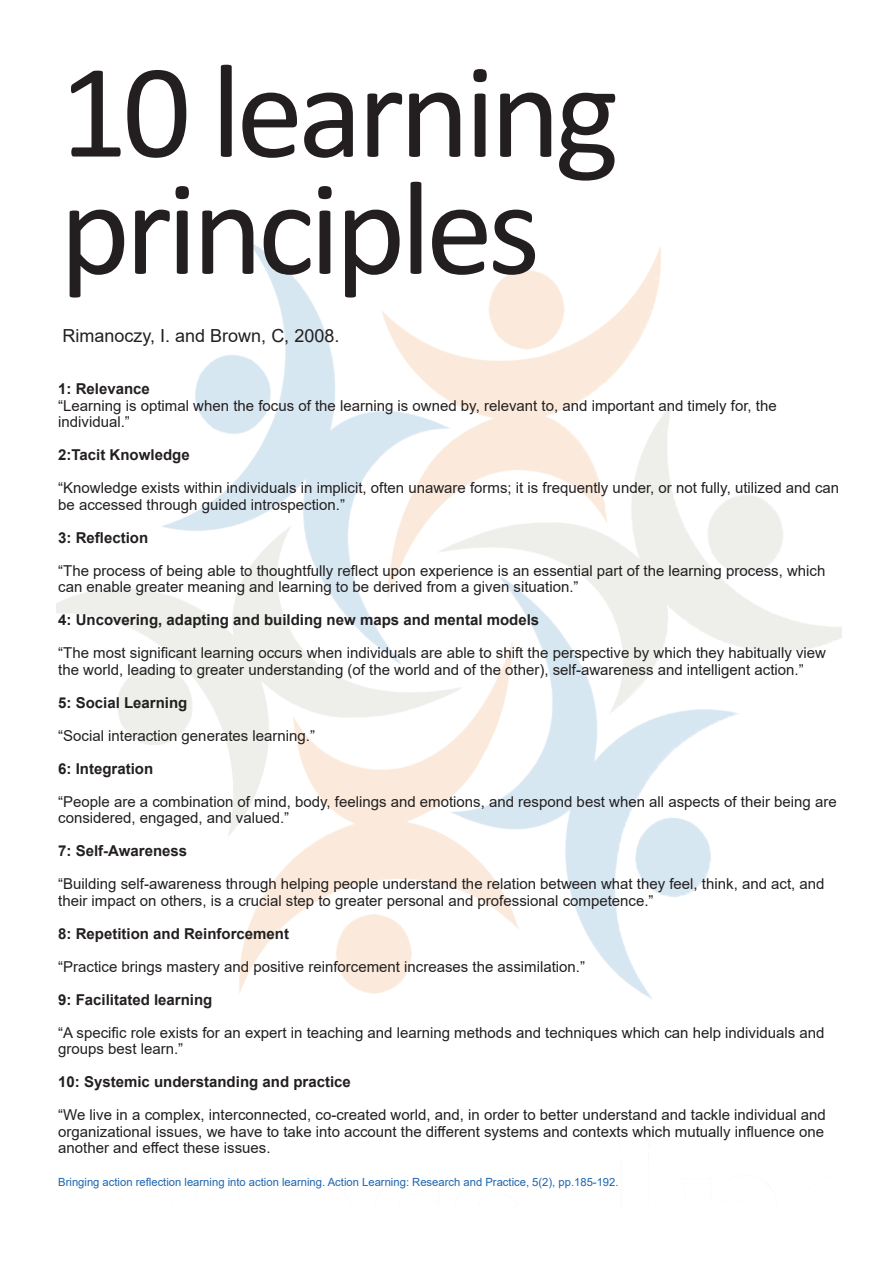
<style>
.page{position:relative;width:893px;height:1263px;background:#fff}
.page>*{position:absolute;margin:0;border:0;box-sizing:border-box;transform-origin:0 0}
.t1{font:135px "Calibri";letter-spacing:-.04em;color:#231f20}
.t2{font:18px "Arial";color:#231f20}
.t3{font:15px/16.5px "Arial";color:#231f20}
.t4{font:700 15px "Arial";color:#231f20}
.t5{font:11.25px "Arial";color:#1c65af}
</style>
<div class="page">
<img style="left:56px;top:241px;width:785px;height:941px">
<p class="t1" style="left:60px;top:18px;width:561px">10 learning</p>
<p class="t1" style="left:60px;top:135px;width:482px">principles</p>
<p class="t2" style="left:63px;top:323px;width:278px">Rimanoczy, I. and Brown, C, 2008.</p>
<p class="t4" style="left:58px;top:378px;width:93px">1: Relevance</p>
<p class="t3" style="left:58px;top:397px;width:720px">“Learning is optimal when the focus of the learning is owned by, relevant to, and important and timely for, the individual.”</p>
<p class="t4" style="left:58px;top:444px;width:133px">2:Tacit Knowledge</p>
<p class="t3" style="left:58px;top:479px;width:782px">“Knowledge exists within individuals in implicit, often unaware forms; it is frequently under, or not fully, utilized and can be accessed through guided introspection.”</p>
<p class="t4" style="left:58px;top:527px;width:92px">3: Reflection</p>
<p class="t3" style="left:58px;top:562px;width:769px">“The process of being able to thoughtfully reflect upon experience is an essential part of the learning process, which can enable greater meaning and learning to be derived from a given situation.”</p>
<p class="t4" style="left:58px;top:609px;width:482px">4: Uncovering, adapting and building new maps and mental models</p>
<p class="t3" style="left:58px;top:644px;width:769px">“The most significant learning occurs when individuals are able to shift the perspective by which they habitually view the world, leading to greater understanding (of the world and of the other), self-awareness and intelligent action.”</p>
<p class="t4" style="left:58px;top:692px;width:131px">5: Social Learning</p>
<p class="t3" style="left:58px;top:727px;width:258px">“Social interaction generates learning.”</p>
<p class="t4" style="left:58px;top:758px;width:97px">6: Integration</p>
<p class="t3" style="left:58px;top:793px;width:780px">“People are a combination of mind, body, feelings and emotions, and respond best when all aspects of their being are considered, engaged, and valued.”</p>
<p class="t4" style="left:58px;top:840px;width:130px">7: Self-Awareness</p>
<p class="t3" style="left:58px;top:875px;width:768px">“Building self-awareness through helping people understand the relation between what they feel, think, and act, and their impact on others, is a crucial step to greater personal and professional competence.”</p>
<p class="t4" style="left:58px;top:923px;width:232px">8: Repetition and Reinforcement</p>
<p class="t3" style="left:58px;top:958px;width:528px">“Practice brings mastery and positive reinforcement increases the assimilation.”</p>
<p class="t4" style="left:58px;top:989px;width:156px">9: Facilitated learning</p>
<p class="t3" style="left:58px;top:1024px;width:768px">“A specific role exists for an expert in teaching and learning methods and techniques which can help individuals and groups best learn.”</p>
<p class="t4" style="left:58px;top:1071px;width:294px">10: Systemic understanding and practice</p>
<p class="t3" style="left:58px;top:1106px;width:769px;text-align:justify">“We live in a complex, interconnected, co-created world, and, in order to better understand and tackle individual and organizational issues, we have to take into account the different systems and contexts which mutually influence one another and effect these issues.</p>
<p class="t5" style="left:58px;top:1174px;width:562px">Bringing action reflection learning into action learning. Action Learning: Research and Practice, 5(2), pp.185-192.</p>
</div>
